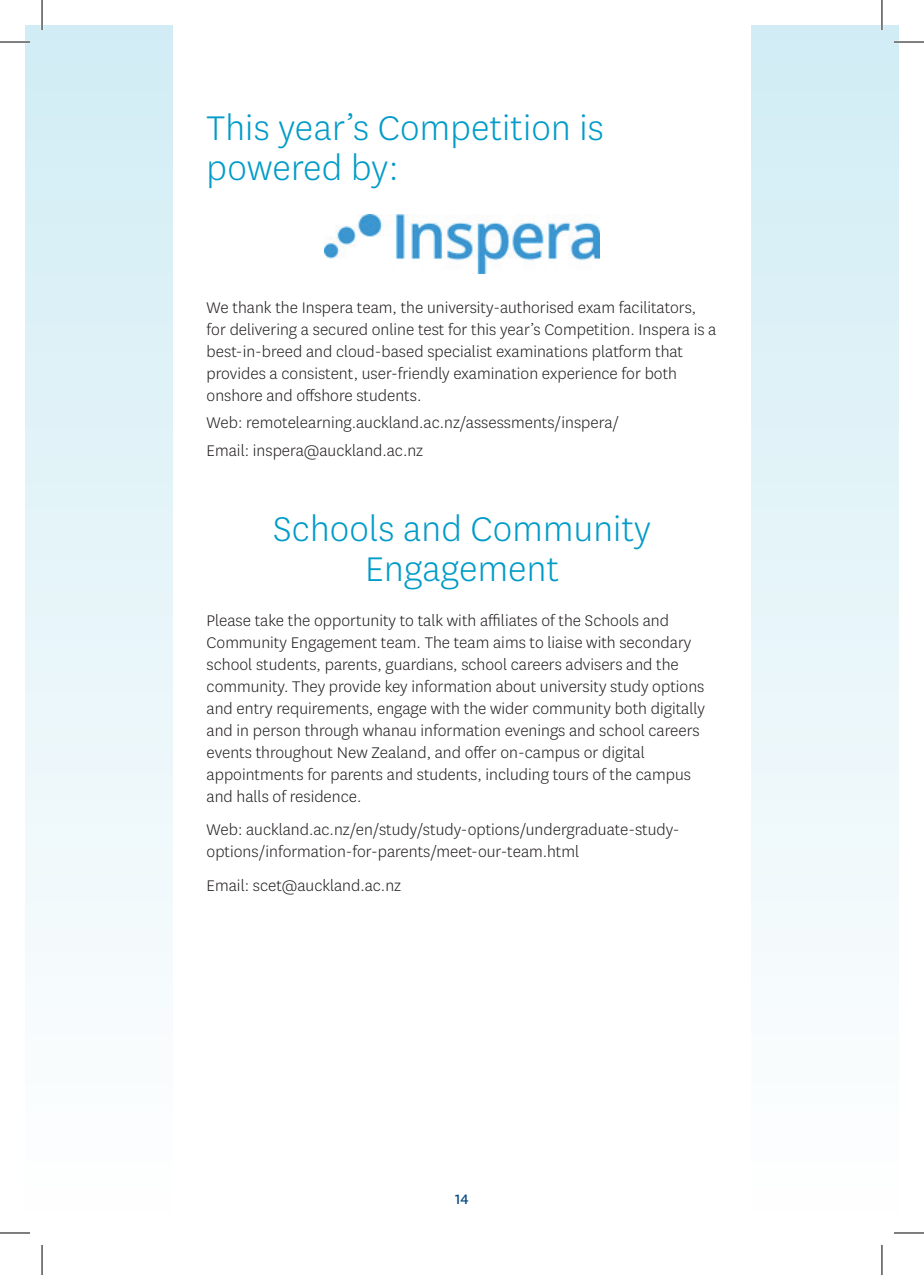
<style>
.page{position:relative;width:924px;height:1275px;background:#fff}
.page>*{position:absolute;margin:0;border:0;box-sizing:border-box;transform-origin:0 0}
.t1{font:300 40px/40px "National";letter-spacing:.005em;color:#009bc8}
.t2{font:300 18px/22px "National";color:#231f20}
.t3{font:16px "National";color:#00467e}
</style>
<div class="page">
<div style="left:25px;top:25px;width:147px;height:1225px;background:linear-gradient(to bottom,#d1ecf5,#fff)"></div>
<div style="left:751px;top:25px;width:147px;height:1225px;background:linear-gradient(to bottom,#d1ecf5,#fff)"></div>
<img style="left:324px;top:214px;width:275px;height:59px">
<hr style="left:0;top:41px;width:30px;height:2px;background:#fff">
<hr style="left:893px;top:41px;width:30px;height:2px;background:#fff">
<hr style="left:0;top:1231px;width:30px;height:3px;background:#fff">
<hr style="left:893px;top:1231px;width:30px;height:3px;background:#fff">
<hr style="left:41px;top:0;width:2px;height:30px;background:#fff">
<hr style="left:41px;top:1245px;width:2px;height:30px;background:#fff">
<hr style="left:880px;top:0;width:2px;height:30px;background:#fff">
<hr style="left:880px;top:1245px;width:2px;height:30px;background:#fff">
<hr style="left:0;top:42px;width:30px;height:1px;background:#000">
<hr style="left:893px;top:42px;width:30px;height:1px;background:#000">
<hr style="left:0;top:1232px;width:30px;height:1px;background:#000">
<hr style="left:893px;top:1232px;width:30px;height:1px;background:#000">
<hr style="left:42px;top:0;width:1px;height:30px;background:#000">
<hr style="left:42px;top:1245px;width:1px;height:30px;background:#000">
<hr style="left:881px;top:0;width:1px;height:30px;background:#000">
<hr style="left:881px;top:1245px;width:1px;height:30px;background:#000">
<h1 class="t1" style="left:206px;top:107px;width:398px">This year’s Competition is powered by:</h1>
<p class="t2" style="left:206px;top:295px;width:511px">We thank the Inspera team, the university-authorised exam facilitators, for delivering a secured online test for this year’s Competition. Inspera is a best-in-breed and cloud-based specialist examinations platform that provides a consistent, user-friendly examination experience for both onshore and offshore students.</p>
<p class="t2" style="left:206px;top:408px;width:414px;line-height:27.6px">Web: remotelearning.auckland.ac.nz/assessments/inspera/<br>Email: inspera@auckland.ac.nz</p>
<h1 class="t1" style="left:273px;top:508px;width:379px;text-align:center">Schools and Community<br>Engagement</h1>
<p class="t2" style="left:206px;top:609px;width:499px">Please take the opportunity to talk with affiliates of the Schools and Community Engagement team. The team aims to liaise with secondary school students, parents, guardians, school careers advisers and the community. They provide key information about university study options and entry requirements, engage with the wider community both digitally and in person through whanau information evenings and school careers events throughout New Zealand, and offer on-campus or digital appointments for parents and students, including tours of the campus and halls of residence.</p>
<p class="t2" style="left:206px;top:818px;width:474px">Web: auckland.ac.nz/en/study/study-options/undergraduate-study&shy;options/information-for-parents/meet-our-team.html</p>
<p class="t2" style="left:206px;top:873px;width:196px">Email: scet@auckland.ac.nz</p>
<p class="t3" style="left:455px;top:1188px;width:15px">14</p>
</div>
